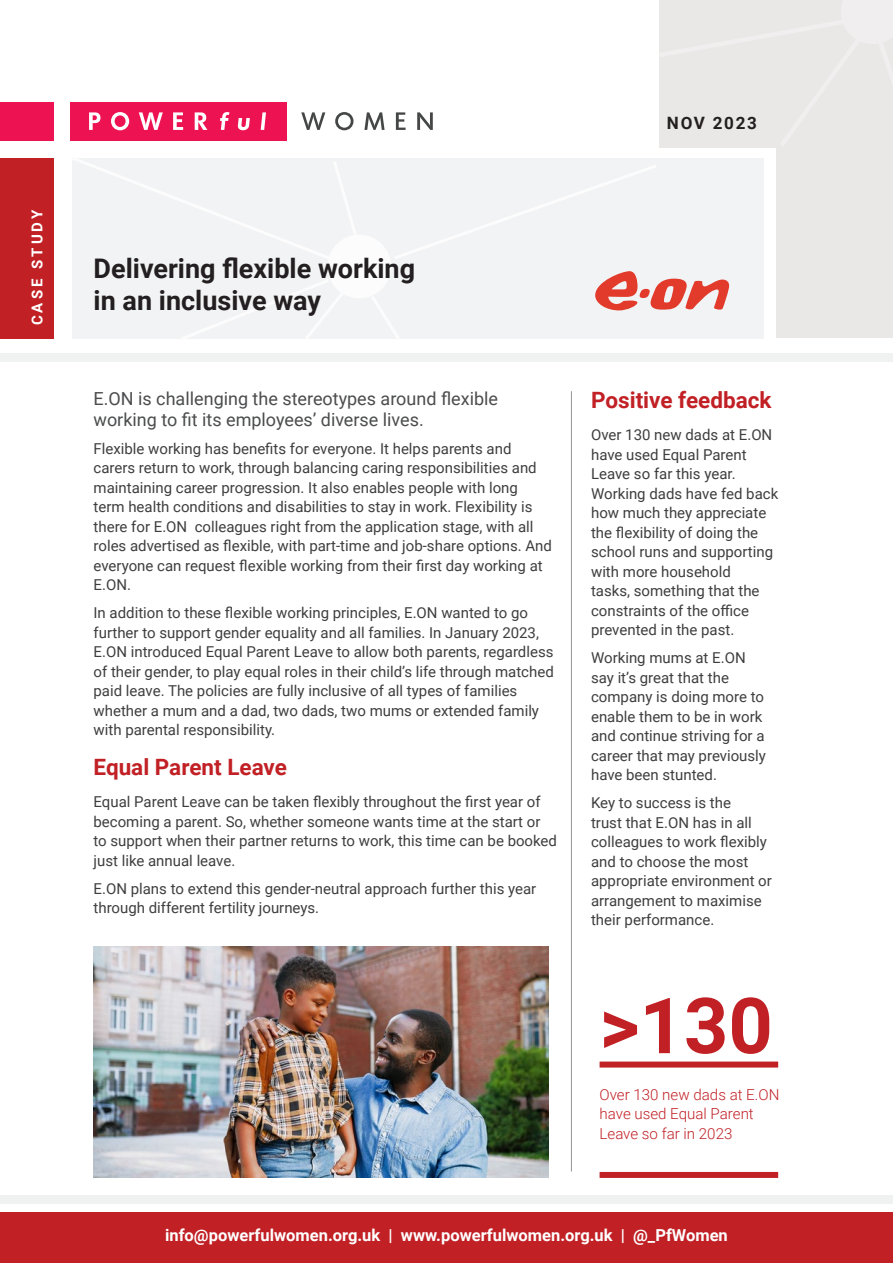
<style>
.page{position:relative;width:893px;height:1263px;background:#fff}
.page>*{position:absolute;margin:0;border:0;box-sizing:border-box;transform-origin:0 0}
.t1{font:700 77.4px "Roboto";color:#c12025}
.Heading{font:700 27px/32.4px "Roboto";color:#231f20}
.t2{font:700 22.5px "Roboto";color:#c12025}
.body_style{font:18px/21px "Roboto";color:#4b4c4d}
.t3{font:700 16.95px "Roboto";letter-spacing:.1em;color:#231f20}
.t4{font:700 16.5px "Roboto";color:#fff}
.t5{font:300 15.15px/19.6px "Roboto";color:#c12025}
.Case_study_body{font:15px/19.5px "Roboto";color:#3e3e3f}
.t6{font:700 15px "Roboto";letter-spacing:.2em;color:#fff}
</style>
<div class="page">
<div style="left:0;top:1212px;width:893px;height:51px;background:#c12025"></div>
<div style="left:0;top:353px;width:893px;height:8px;background:#f0f1f1"></div>
<div style="left:0;top:1195px;width:893px;height:8px;background:#f0f1f1"></div>
<div style="left:0;top:158px;width:54px;height:180px;background:#c12025"></div>
<div style="left:659px;top:0;width:234px;height:338px;background:#eae7e7"></div>
<div style="left:70px;top:102px;width:217px;height:38px;background:#ed1352"></div>
<svg style="left:301px;top:112px;width:24px;height:18px"></svg>
<svg style="left:335px;top:112px;width:18px;height:18px"></svg>
<svg style="left:364px;top:112px;width:21px;height:18px"></svg>
<svg style="left:396px;top:112px;width:10px;height:18px"></svg>
<svg style="left:417px;top:112px;width:16px;height:18px"></svg>
<svg style="left:89px;top:112px;width:11px;height:18px"></svg>
<svg style="left:111px;top:112px;width:18px;height:18px"></svg>
<svg style="left:139px;top:112px;width:24px;height:18px"></svg>
<svg style="left:173px;top:112px;width:10px;height:18px"></svg>
<svg style="left:195px;top:112px;width:12px;height:18px"></svg>
<svg style="left:220px;top:112px;width:10px;height:18px"></svg>
<svg style="left:238px;top:118px;width:12px;height:12px"></svg>
<svg style="left:261px;top:112px;width:5px;height:18px"></svg>
<div style="left:0;top:102px;width:54px;height:38px;background:#ed1352"></div>
<div style="left:637px;top:148px;width:139px;height:197px;background:#fff"></div>
<div style="left:72px;top:158px;width:692px;height:181px;background:#f2f3f4"></div>
<div style="left:327px;top:235px;width:64px;height:63px;background:#fcfcfc;border-radius:50%"></div>
<img style="left:94px;top:946px;width:455px;height:232px">
<svg style="left:595px;top:271px;width:134px;height:39px"></svg>
<div style="left:600px;top:1061px;width:178px;height:6px;background:#c12025"></div>
<div style="left:600px;top:1172px;width:178px;height:6px;background:#c12025"></div>
<hr style="left:571px;top:391px;width:1px;height:780px;background:#959595">
<p class="t6" style="left:27px;top:325px;width:117px;rotate:-90deg">CASE STUDY</p>
<p class="t3" style="left:667px;top:111px;width:91px">NOV 2023</p>
<p class="Heading" style="left:94px;top:251px;width:323px">Delivering flexible working in an inclusive way</p>
<p class="body_style" style="left:94px;top:387px;width:406px">E.ON is challenging the stereotypes around flexible working to fit its employees’ diverse lives.</p>
<p class="Case_study_body" style="left:94px;top:438px;width:460px">Flexible working has benefits for everyone. It helps parents and carers return to work, through balancing caring responsibilities and maintaining career progression. It also enables people with long term health conditions and disabilities to stay in work. Flexibility is there for E.ON colleagues right from the application stage, with all roles advertised as flexible, with part-time and job-share options. And everyone can request flexible working from their first day working at E.ON.</p>
<p class="Case_study_body" style="left:94px;top:603px;width:462px">In addition to these flexible working principles, E.ON wanted to go further to support gender equality and all families. In January 2023, E.ON introduced Equal Parent Leave to allow both parents, regardless of their gender, to play equal roles in their child’s life through matched paid leave. The policies are fully inclusive of all types of families whether a mum and a dad, two dads, two mums or extended family with parental responsibility.</p>
<p class="t2" style="left:94px;top:751px;width:195px">Equal Parent Leave</p>
<p class="Case_study_body" style="left:94px;top:792px;width:465px">Equal Parent Leave can be taken flexibly throughout the first year of becoming a parent. So, whether someone wants time at the start or to support when their partner returns to work, this time can be booked just like annual leave.</p>
<p class="Case_study_body" style="left:94px;top:878px;width:444px">E.ON plans to extend this gender-neutral approach further this year through different fertility journeys.</p>
<p class="t2" style="left:591px;top:384px;width:182px">Positive feedback</p>
<p class="Case_study_body" style="left:591px;top:425px;width:189px">Over 130 new dads at E.ON have used Equal Parent<br>Leave so far this year.<br>Working dads have fed back how much they appreciate the flexibility of doing the school runs and supporting with more household<br>tasks, something that the constraints of the office prevented in the past.</p>
<p class="Case_study_body" style="left:591px;top:648px;width:176px">Working mums at E.ON say it’s great that the company is doing more to enable them to be in work and continue striving for a career that may previously have been stunted.</p>
<p class="Case_study_body" style="left:591px;top:793px;width:182px">Key to success is the<br>trust that E.ON has in all colleagues to work flexibly and to choose the most appropriate environment or arrangement to maximise their performance.</p>
<p class="t1" style="left:600px;top:971px;width:175px">&gt;130</p>
<p class="t5" style="left:600px;top:1084px;width:181px">Over 130 new dads at E.ON have used Equal Parent<br>Leave so far in 2023</p>
<p class="t4" style="left:165px;top:1223px;width:564px">info@powerfulwomen.org.uk | www.powerfulwomen.org.uk | @_PfWomen</p>
</div>
